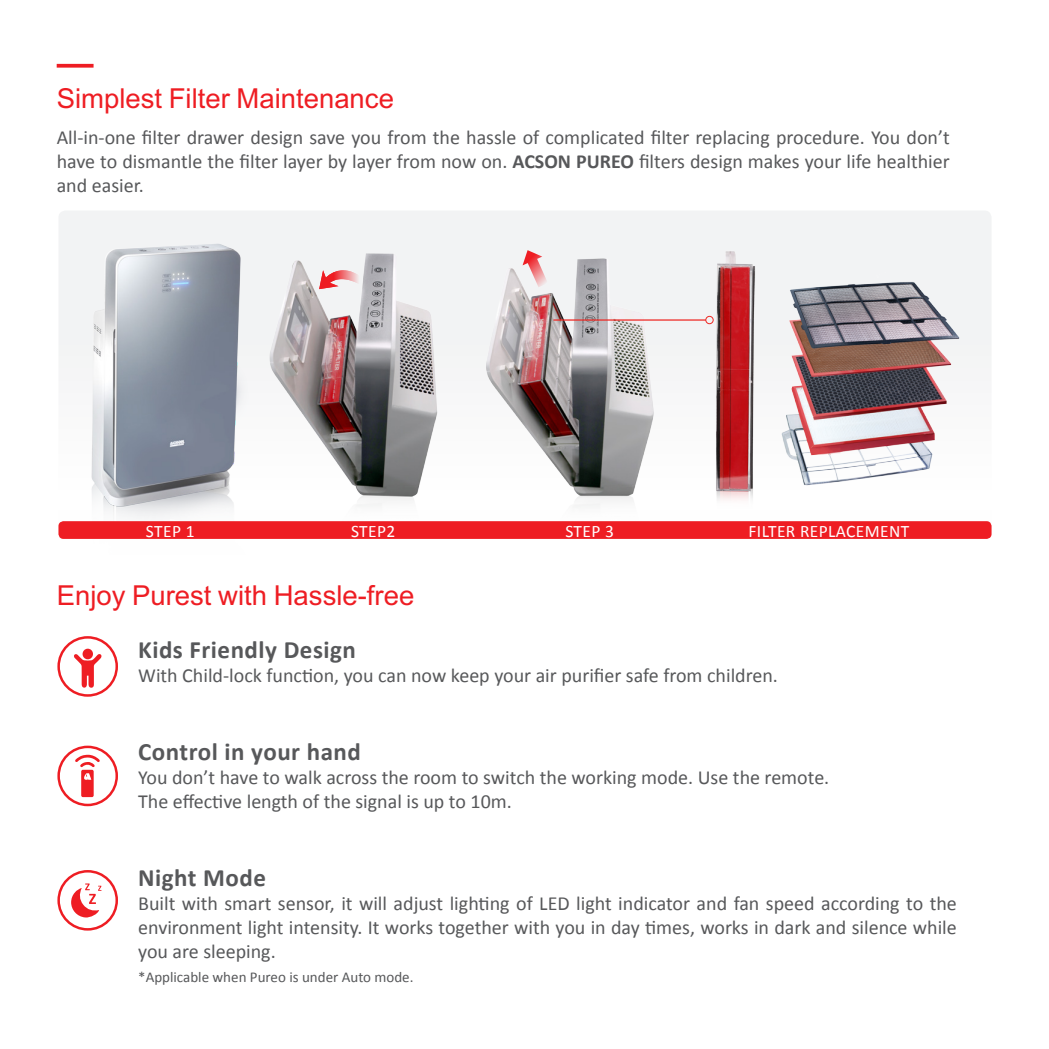
<style>
.page{position:relative;width:1049px;height:1049px;background:#fff}
.page>*{position:absolute;margin:0;border:0;box-sizing:border-box;transform-origin:0 0}
.t1{font:27.5px "Akshar Unicode";color:#ee1d23}
.t2{font:700 25px "Calibri";letter-spacing:.02em;color:#57585a}
.t3{font:20px/24px "Calibri";color:#57585a;text-align:justify}
.t4{font:17.5px "Calibri";letter-spacing:.02em;color:#fff}
.t5{font:15px "Calibri";color:#57585a}
.s1{font-weight:700}
</style>
<div class="page">
<svg style="left:59px;top:211px;width:932px;height:328px"></svg>
<img style="left:256px;top:213px;width:212px;height:308px">
<img style="left:468px;top:211px;width:217px;height:310px">
<svg style="left:319px;top:263px;width:43px;height:26px"></svg>
<div style="left:57px;top:746px;width:61px;height:60px;border:2px solid #ee1d23;border-radius:50%"></div>
<div style="left:57px;top:870px;width:61px;height:60px;border:2px solid #ee1d23;border-radius:50%"></div>
<div style="left:57px;top:636px;width:61px;height:61px;border:2px solid #ee1d23;border-radius:50%"></div>
<svg style="left:57px;top:64px;width:37px;height:4px"></svg>
<img style="left:75px;top:231px;width:173px;height:290px">
<img style="left:778px;top:266px;width:187px;height:228px">
<div style="left:83px;top:649px;width:10px;height:10px;background:#ee1d23;border-radius:50%"></div>
<svg style="left:74px;top:654px;width:28px;height:34px"></svg>
<svg style="left:71px;top:883px;width:30px;height:35px"></svg>
<svg style="left:75px;top:755px;width:25px;height:42px"></svg>
<img style="left:689px;top:232px;width:89px;height:277px">
<hr style="left:553px;top:319px;width:153px;height:2px;background:#ee2823">
<div style="left:705px;top:316px;width:9px;height:8px;border:1px solid #ee2823;border-radius:50%"></div>
<div style="left:58px;top:521px;width:933px;height:18px;background:#ee1d23;border-radius:5px"></div>
<p class="t1" style="left:57px;top:76px;width:339px">Simplest Filter Maintenance</p>
<p class="t3" style="left:57px;top:124px;width:894px">All-in-one filter drawer design save you from the hassle of complicated filter replacing procedure. You don’t have to dismantle the filter layer by layer from now on. <span class="s1">ACSON PUREO</span> filters design makes your life healthier and easier.</p>
<p class="t4" style="left:146px;top:520px;width:50px">STEP 1</p>
<p class="t4" style="left:351px;top:520px;width:46px">STEP2</p>
<p class="t4" style="left:565px;top:520px;width:50px">STEP 3</p>
<p class="t4" style="left:748px;top:520px;width:162px">FILTER REPLACEMENT</p>
<p class="t1" style="left:57px;top:573px;width:359px">Enjoy Purest with Hassle-free</p>
<p class="t2" style="left:138px;top:635px;width:219px">Kids Friendly Design</p>
<p class="t3" style="left:138px;top:663px;width:641px">With Child-lock function, you can now keep your air purifier safe from children.</p>
<p class="t2" style="left:138px;top:737px;width:224px">Control in your hand</p>
<p class="t3" style="left:138px;top:765px;width:693px">You don’t have to walk across the room to switch the working mode. Use the remote.</p>
<p class="t3" style="left:138px;top:789px;width:375px">The effective length of the signal is up to 10m.</p>
<p class="t2" style="left:138px;top:863px;width:129px">Night Mode</p>
<p class="t3" style="left:138px;top:891px;width:820px">Built with smart sensor, it will adjust lighting of LED light indicator and fan speed according to the environment light intensity. It works together with you in day times, works in dark and silence while you are sleeping.</p>
<p class="t5" style="left:138px;top:968px;width:277px">*Applicable when Pureo is under Auto mode.</p>
</div>
